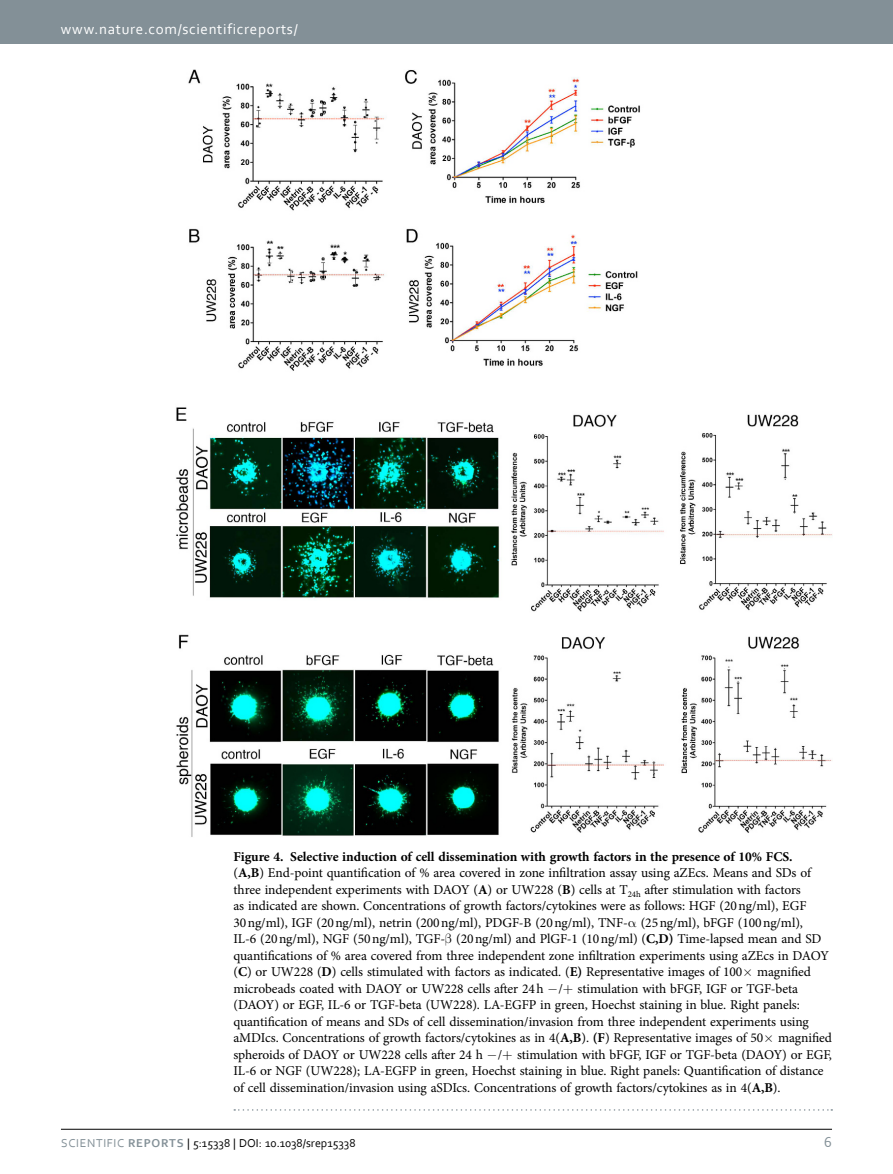
<style>
.page{position:relative;width:893px;height:1174px;background:#fff}
.page>*{position:absolute;margin:0;border:0;box-sizing:border-box;transform-origin:0 0}
.t1{font:15px "Corbel 2";letter-spacing:.045em;color:#fff}
.t2{font:15px "Corbel 2";color:#839097}
.t3{font:13.5px/16.5px "Minion Pro";letter-spacing:-.005em;color:#000}
.t4{font:12px "Corbel 2";color:#000}
.s1{font-weight:700}
.s2{color:#839097}
.s3{font-family:"Corbel";font-weight:700;color:#839097}
</style>
<div class="page">
<div style="left:0;top:0;width:893px;height:43px;background:#839097"></div>
<hr style="left:61px;top:1129px;width:771px;height:1px;background:#000">
<img style="left:176px;top:70px;width:656px;height:767px">
<svg style="left:234px;top:1109px;width:598px;height:1px"></svg>
<p class="t1" style="left:61px;top:19px;width:238px">www.nature.com/scientificreports/</p>
<p class="t3" style="left:233px;top:848px;width:600px"><span class="s1">Figure 4. Selective induction of cell dissemination with growth factors in the presence of 10% FCS.<br></span>(<span class="s1">A,B</span>) End-point quantification of % area covered in zone infiltration assay using aZEcs. Means and SDs of three independent experiments with DAOY (<span class="s1">A</span>) or UW228 (<span class="s1">B</span>) cells at T<sub>24h</sub> after stimulation with factors<br>as indicated are shown. Concentrations of growth factors/cytokines were as follows: HGF (20ng/ml), EGF 30ng/ml), IGF (20ng/ml), netrin (200ng/ml), PDGF-B (20ng/ml), TNF- (25ng/ml), bFGF (100ng/ml),<br>IL-6 (20ng/ml), NGF (50ng/ml), TGF- (20ng/ml) and PlGF-1 (10ng/ml) (<span class="s1">C,D)</span> Time-lapsed mean and SD quantifications of % area covered from three independent zone infiltration experiments using aZEcs in DAOY (<span class="s1">C</span>) or UW228 (<span class="s1">D</span>) cells stimulated with factors as indicated. (<span class="s1">E)</span> Representative images of 100 magnified microbeads coated with DAOY or UW228 cells after 24h −/ stimulation with bFGF, IGF or TGF-beta (DAOY) or EGF, IL-6 or TGF-beta (UW228). LA-EGFP in green, Hoechst staining in blue. Right panels: quantification of means and SDs of cell dissemination/invasion from three independent experiments using aMDIcs. Concentrations of growth factors/cytokines as in 4(<span class="s1">A,B</span>). <span class="s1">(F</span>) Representative images of 50 magnified spheroids of DAOY or UW228 cells after 24 h −/ stimulation with bFGF, IGF or TGF-beta (DAOY) or EGF, IL-6 or NGF (UW228); LA-EGFP in green, Hoechst staining in blue. Right panels: Quantification of distance of cell dissemination/invasion using aSDIcs. Concentrations of growth factors/cytokines as in 4(<span class="s1">A,B</span>).</p>
<p class="t4" style="left:61px;top:1135px;width:296px"><span class="s2">SCiENTiFiC</span> <span class="s3">REPORTS</span> | 5:15338 | DOI : 10.1038/srep15338</p>
<p class="t2" style="left:824px;top:1132px;width:9px">6</p>
</div>
